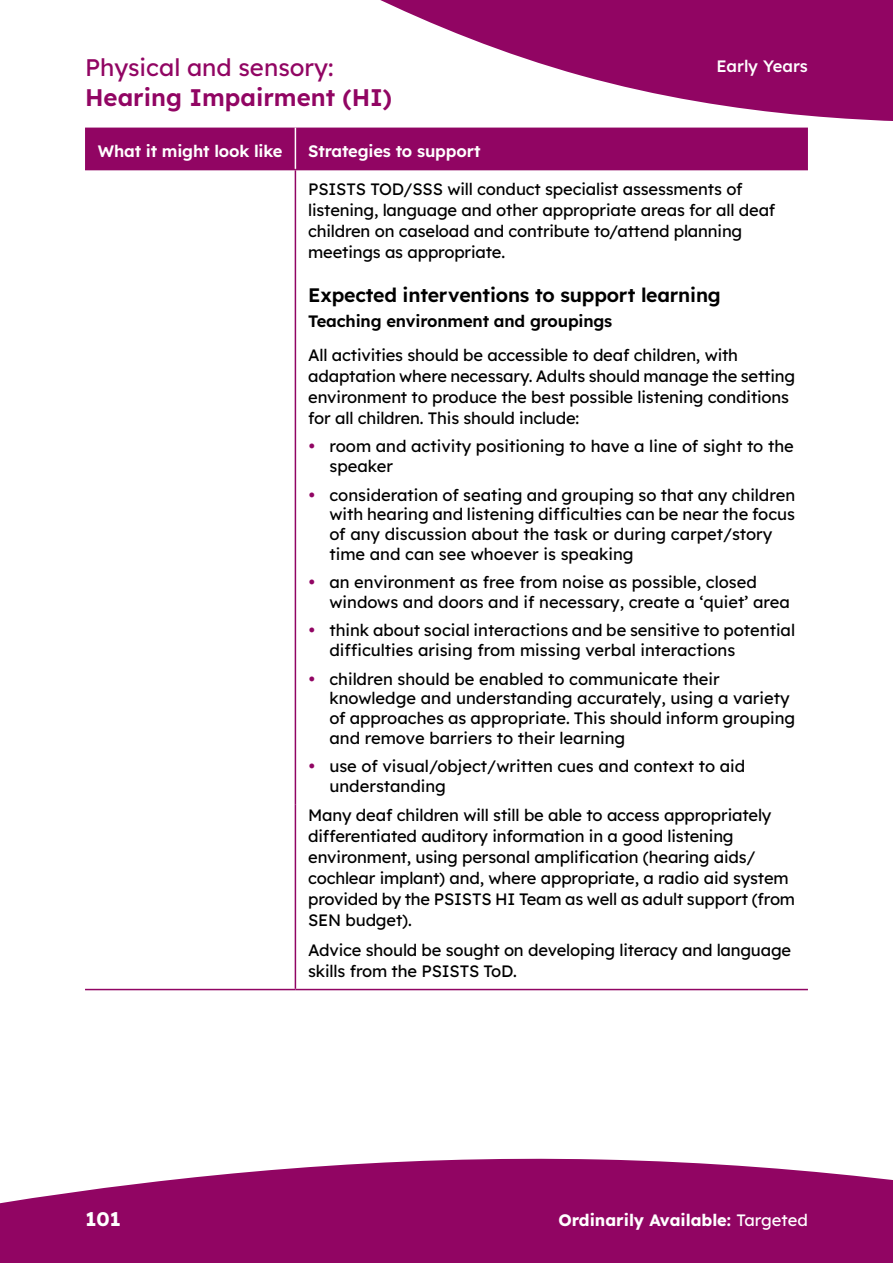
<style>
.page{position:relative;width:893px;height:1263px;background:#fff}
.page>*{position:absolute;margin:0;border:0;box-sizing:border-box;transform-origin:0 0}
.t1{font:600 24px "Lexend";color:#910563}
.t2{font:24px "Lexend";color:#910563}
.t3{font:700 19.65px "Lexend";color:#fff}
.H4_Small_Header{font:600 19.5px "Lexend";letter-spacing:-.01em;color:#000}
.Body_less_space{font:16.5px/21px "Lexend";letter-spacing:-.01em;color:#000}
.P_Body_copy{font:600 16.5px "Lexend";letter-spacing:-.01em;color:#fff}
.P_Body_copy-2{font:600 16.5px "Lexend";letter-spacing:-.01em;color:#000}
.t4{font:700 16.5px "Lexend";color:#fff}
.t5{font:500 16.5px "Lexend";color:#fff}
.s1{font-weight:400}
</style>
<div class="page">
<svg style="left:0;top:1158px;width:893px;height:105px;background:#9e2375"></svg>
<svg style="left:380px;top:0;width:513px;height:121px;fill:#910563"></svg>
<div style="left:85px;top:128px;width:723px;height:41px;background:#910563"></div>
<hr style="left:295px;top:170px;width:1px;height:635px;background:#910563">
<hr style="left:295px;top:805px;width:1px;height:184px;background:#910563">
<hr style="left:85px;top:989px;width:210px;height:1px;background:#910563">
<hr style="left:295px;top:989px;width:513px;height:1px;background:#910563">
<hr style="left:85px;top:169px;width:210px;height:1px;background:#910563">
<hr style="left:295px;top:169px;width:513px;height:1px;background:#910563">
<hr style="left:295px;top:128px;width:1px;height:41px;background:#fff">
<h1 class="t2" style="left:85px;top:50px;width:250px">Physical and sensory:</h1>
<p class="t5" style="left:716px;top:54px;width:93px">Early Years</p>
<h1 class="t1" style="left:85px;top:79px;width:309px">Hearing Impairment (HI)</h1>
<p class="P_Body_copy" style="left:98px;top:138px;width:186px">What it might look like</p>
<p class="P_Body_copy" style="left:308px;top:138px;width:174px">Strategies to support</p>
<p class="Body_less_space" style="left:308px;top:178px;width:469px">PSISTS TOD/SSS will conduct specialist assessments of listening, language and other appropriate areas for all deaf children on caseload and contribute to/attend planning meetings as appropriate.</p>
<h3 class="H4_Small_Header" style="left:308px;top:280px;width:414px">Expected interventions to support learning</h3>
<p class="P_Body_copy-2" style="left:308px;top:309px;width:306px">Teaching environment and groupings</p>
<p class="Body_less_space" style="left:308px;top:344px;width:488px">All activities should be accessible to deaf children, with adaptation where necessary. Adults should manage the setting environment to produce the best possible listening conditions for all children. This should include:</p>
<p class="Body_less_space" style="left:329px;top:436px;width:466px;line-height:19.8px">room and activity positioning to have a line of sight to the speaker</p>
<p class="Body_less_space" style="left:329px;top:484px;width:467px;line-height:19.8px">consideration of seating and grouping so that any children with hearing and listening difficulties can be near the focus of any discussion about the task or during carpet/story time and can see whoever is speaking</p>
<p class="Body_less_space" style="left:329px;top:571px;width:462px;line-height:19.8px">an environment as free from noise as possible, closed windows and doors and if necessary, create a ‘quiet’ area</p>
<p class="Body_less_space" style="left:329px;top:620px;width:467px;line-height:19.8px">think about social interactions and be sensitive to potential difficulties arising from missing verbal interactions</p>
<p class="Body_less_space" style="left:329px;top:668px;width:467px;line-height:19.8px">children should be enabled to communicate their knowledge and understanding accurately, using a variety of approaches as appropriate. This should inform grouping and remove barriers to their learning</p>
<p class="Body_less_space" style="left:329px;top:755px;width:417px;line-height:19.8px">use of visual/object/written cues and context to aid understanding</p>
<p class="Body_less_space" style="left:308px;top:804px;width:488px">Many deaf children will still be able to access appropriately differentiated auditory information in a good listening environment, using personal amplification (hearing aids/ cochlear implant) and, where appropriate, a radio aid system provided by the PSISTS HI Team as well as adult support (from SEN budget).</p>
<p class="Body_less_space" style="left:308px;top:938px;width:485px">Advice should be sought on developing literacy and language skills from the PSISTS ToD.</p>
<p class="t3" style="left:86px;top:1203px;width:37px">101</p>
<p class="t4" style="left:558px;top:1207px;width:251px">Ordinarily Available: <span class="s1">Targeted</span></p>
</div>
